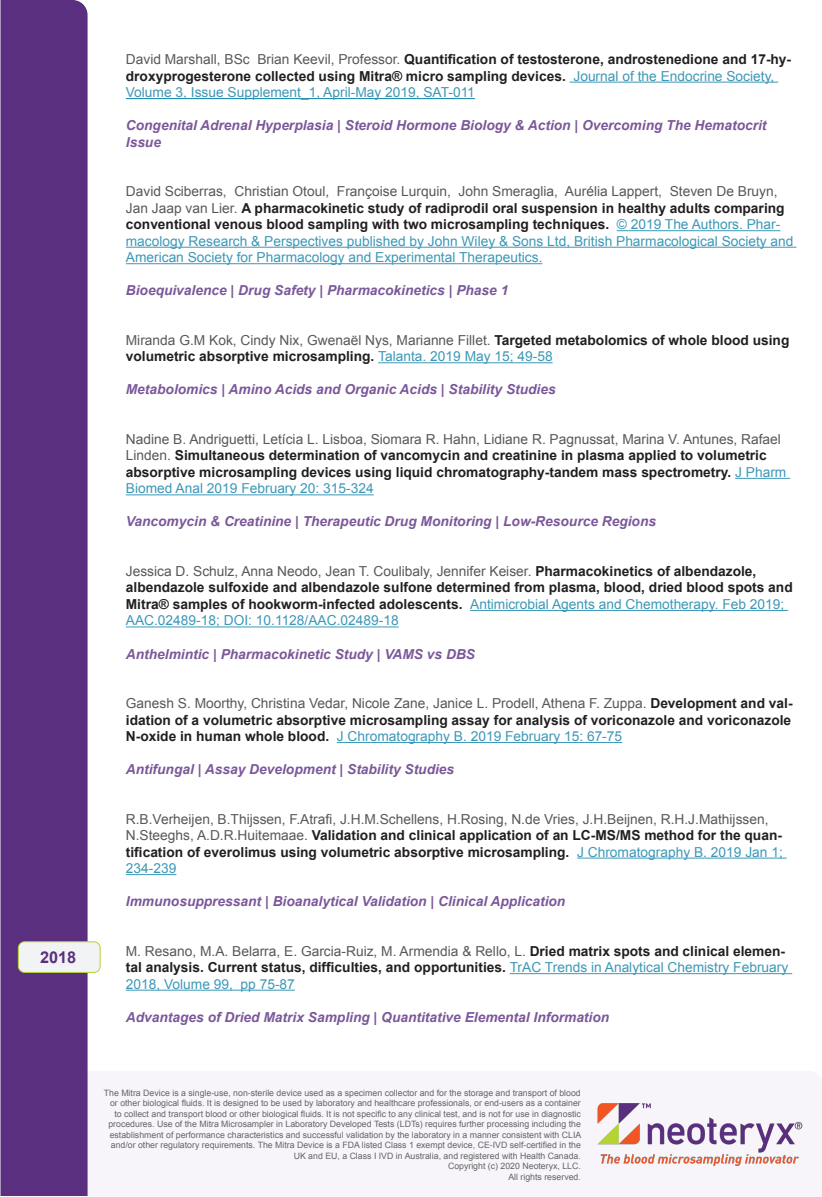
<style>
.page{position:relative;width:822px;height:1197px;background:#fff}
.page>*{position:absolute;margin:0;border:0;box-sizing:border-box;transform-origin:0 0}
.year{font:700 16.25px "Arial";color:#5a2f80}
.t1{font:700 13.75px/16.5px "Arial";color:#231f20}
.Keywords{font:italic 700 13.75px/16.5px "Arial";color:#7b589a}
.t2{font:13.75px/16.5px "Arial";color:#3c98b7}
.t3{font:13.75px/16.5px "Arial";color:#57585a}
.t4{font:8.75px/10.5px "Arial";color:#636366;text-align:right}
.s1{font-weight:400;color:#57585a}
.s2{font-weight:400;color:#3c98b7}
.s3{color:#57585a}
.s4{font-weight:700;color:#231f20}
.s5{color:#3c98b7}
</style>
<div class="page">
<div style="left:1px;top:0;width:87px;height:1195px;background:#5a2f80"></div>
<img style="left:597px;top:1103px;width:205px;height:63px">
<hr style="left:569px;top:82px;width:209px;height:1px;background:#3c98b7">
<hr style="left:126px;top:98px;width:349px;height:1px;background:#0b7fa5">
<hr style="left:616px;top:230px;width:164px;height:1px;background:#3c98b7">
<hr style="left:126px;top:247px;width:670px;height:1px;background:#3c98b7">
<hr style="left:126px;top:263px;width:416px;height:1px;background:#3c98b7">
<hr style="left:378px;top:362px;width:174px;height:1px;background:#3c98b7">
<hr style="left:734px;top:478px;width:55px;height:1px;background:#3c98b7">
<hr style="left:126px;top:494px;width:247px;height:1px;background:#3c98b7">
<hr style="left:470px;top:610px;width:317px;height:1px;background:#3c98b7">
<hr style="left:126px;top:626px;width:272px;height:1px;background:#3c98b7">
<hr style="left:337px;top:742px;width:285px;height:1px;background:#3c98b7">
<hr style="left:577px;top:857px;width:209px;height:1px;background:#3c98b7">
<hr style="left:126px;top:874px;width:50px;height:1px;background:#3c98b7">
<hr style="left:509px;top:973px;width:283px;height:1px;background:#3c98b7">
<hr style="left:126px;top:989px;width:169px;height:1px;background:#3c98b7">
<div style="left:18px;top:941px;width:82px;height:31px;background:#f2f3f4;border-radius:6px"></div>
<div style="left:18px;top:941px;width:82px;height:31px;border:1px solid #b4d333;border-radius:6px"></div>
<p class="year" style="left:40px;top:946px;width:38px">2018</p>
<p class="t1" style="left:126px;top:51px;width:666px"><span class="s1">David Marshall, BSc Brian Keevil, Professor.</span> Quantification of testosterone, androstenedione and 17-hy&shy;droxyprogesterone collected using Mitra® micro sampling devices. <span class="s2">Journal of the Endocrine Society,<br>Volume 3, Issue Supplement_1, April-May 2019, SAT-011</span></p>
<p class="Keywords" style="left:126px;top:118px;width:642px">Congenital Adrenal Hyperplasia | Steroid Hormone Biology &amp; Action | Overcoming The Hematocrit<br>Issue</p>
<p class="t2" style="left:126px;top:183px;width:669px"><span class="s3">David Sciberras, Christian Otoul, Françoise Lurquin, John Smeraglia, Aurélia Lappert, Steven De Bruyn, Jan Jaap van Lier.</span> <span class="s4">A pharmacokinetic study of radiprodil oral suspension in healthy adults comparing conventional venous blood sampling with two microsampling techniques.</span> © 2019 The Authors. Phar&shy;macology Research &amp; Perspectives published by John Wiley &amp; Sons Ltd, British Pharmacological Society and American Society for Pharmacology and Experimental Therapeutics.</p>
<p class="Keywords" style="left:126px;top:283px;width:384px">Bioequivalence | Drug Safety | Pharmacokinetics | Phase 1</p>
<p class="t1" style="left:126px;top:332px;width:664px"><span class="s1">Miranda G.M Kok, Cindy Nix, Gwenaël Nys, Marianne Fillet.</span> Targeted metabolomics of whole blood using volumetric absorptive microsampling. <span class="s2">Talanta. 2019 May 15; 49-58</span></p>
<p class="Keywords" style="left:126px;top:382px;width:431px">Metabolomics | Amino Acids and Organic Acids | Stability Studies</p>
<p class="t1" style="left:126px;top:431px;width:661px"><span class="s1">Nadine B. Andriguetti, Letícia L. Lisboa, Siomara R. Hahn, Lidiane R. Pagnussat, Marina V. Antunes, Rafael Linden.</span> Simultaneous determination of vancomycin and creatinine in plasma applied to volumetric absorptive microsampling devices using liquid chromatography-tandem mass spectrometry. <span class="s2">J Pharm Biomed Anal 2019 February 20: 315-324</span></p>
<p class="Keywords" style="left:126px;top:514px;width:531px">Vancomycin &amp; Creatinine | Therapeutic Drug Monitoring | Low-Resource Regions</p>
<p class="t1" style="left:126px;top:563px;width:668px"><span class="s1">Jessica D. Schulz, Anna Neodo, Jean T. Coulibaly, Jennifer Keiser.</span> Pharmacokinetics of albendazole, albendazole sulfoxide and albendazole sulfone determined from plasma, blood, dried blood spots and Mitra® samples of hookworm-infected adolescents. <span class="s2">Antimicrobial Agents and Chemotherapy. Feb 2019; AAC.02489-18; DOI: 10.1128/AAC.02489-18</span></p>
<p class="Keywords" style="left:126px;top:646px;width:350px">Anthelmintic | Pharmacokinetic Study | VAMS vs DBS</p>
<p class="t1" style="left:126px;top:695px;width:668px;text-align:justify"><span class="s1">Ganesh S. Moorthy, Christina Vedar, Nicole Zane, Janice L. Prodell, Athena F. Zuppa.</span> Development and val&shy;idation of a volumetric absorptive microsampling assay for analysis of voriconazole and voriconazole N-oxide in human whole blood. <span class="s2">J Chromatography B. 2019 February 15: 67-75</span></p>
<p class="Keywords" style="left:126px;top:761px;width:330px">Antifungal | Assay Development | Stability Studies</p>
<p class="t3" style="left:126px;top:810px;width:658px">R.B.Verheijen, B.Thijssen, F.Atrafi, J.H.M.Schellens, H.Rosing, N.de Vries, J.H.Beijnen, R.H.J.Mathijssen, N.Steeghs, A.D.R.Huitemaae. <span class="s4">Validation and clinical application of an LC-MS/MS method for the quan&shy;tification of everolimus using volumetric absorptive microsampling.</span> <span class="s5">J Chromatography B. 2019 Jan 1; 234-239</span></p>
<p class="Keywords" style="left:126px;top:893px;width:441px">Immunosuppressant | Bioanalytical Validation | Clinical Application</p>
<p class="t1" style="left:126px;top:942px;width:663px"><span class="s1">M. Resano, M.A. Belarra, E. Garcia-Ruiz, M. Armendia &amp; Rello, L.</span> Dried matrix spots and clinical elemen&shy;tal analysis. Current status, difficulties, and opportunities. <span class="s2">TrAC Trends in Analytical Chemistry February<br>2018, Volume 99, pp 75-87</span></p>
<p class="Keywords" style="left:126px;top:1009px;width:484px">Advantages of Dried Matrix Sampling | Quantitative Elemental Information</p>
<p class="t4" style="left:104px;top:1087px;width:479px">The Mitra Device is a single-use, non-sterile device used as a specimen collector and for the storage and transport of blood or other biological fluids. It is designed to be used by laboratory and healthcare professionals, or end-users as a container to collect and transport blood or other biological fluids. It is not specific to any clinical test, and is not for use in diagnostic procedures. Use of the Mitra Microsampler in Laboratory Developed Tests (LDTs) requires further processing including the establishment of performance characteristics and successful validation by the laboratory in a manner consistent with CLIA and/or other regulatory requirements. The Mitra Device is a FDA listed Class 1 exempt device, CE-IVD self-certified in the UK and EU, a Class I IVD in Australia, and registered with Health Canada.<br>Copyright (c) 2020 Neoteryx, LLC.<br>All rights reserved.</p>
</div>
